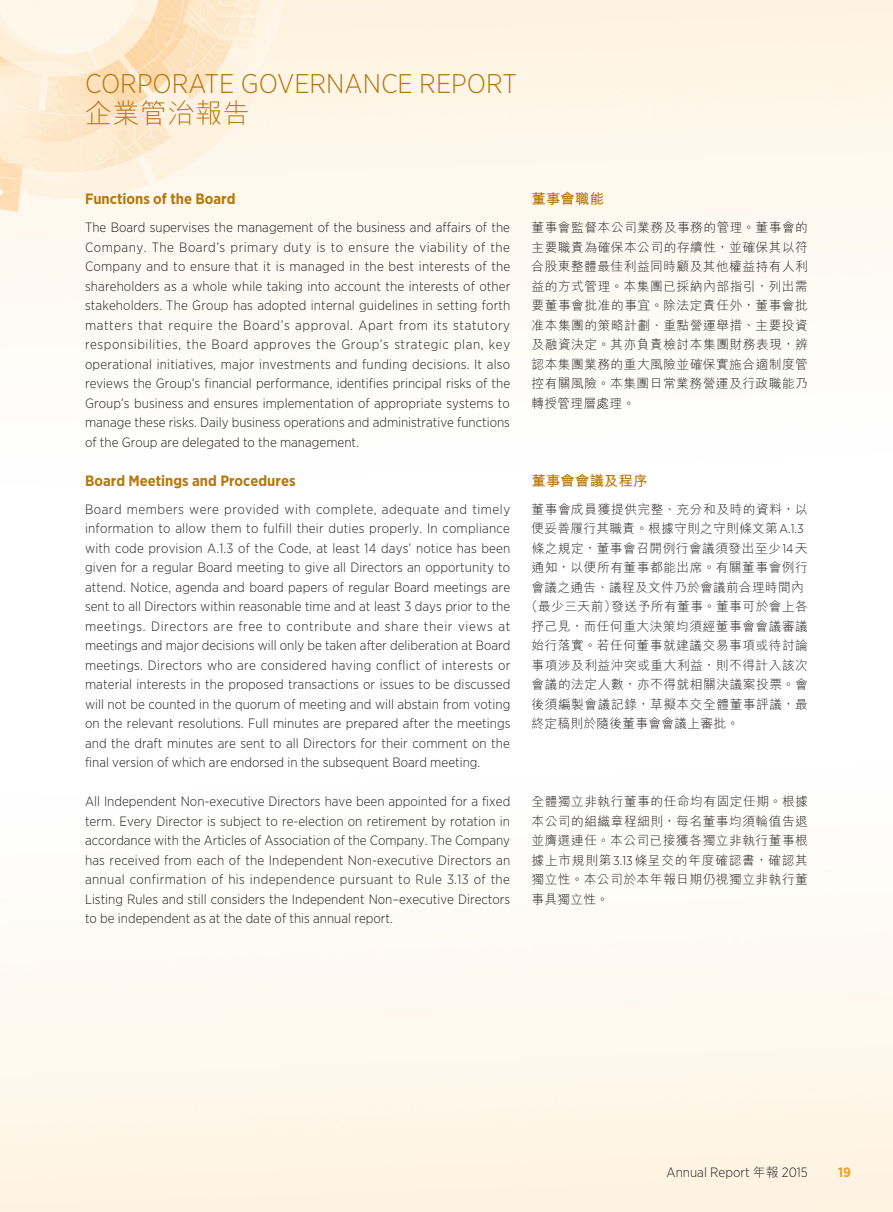
<style>
.page{position:relative;width:893px;height:1212px;background:#fff}
.page>*{position:absolute;margin:0;border:0;box-sizing:border-box;transform-origin:0 0}
.t1{font:300 27px "Gotham Narrow";color:#b7770c}
.t2{font:300 27px "M Hei HK";letter-spacing:.02em;color:#b7770c}
._02_H2_E{font:700 15px "Gotham Narrow";color:#b7770c}
._002_H2_C{font:700 14.25px "M Hei HK";letter-spacing:.02em;color:#b7770c}
._00_txt_E{font:300 13.5px/19.5px "Gotham Narrow";color:#231f20;text-align:justify}
.t3{font:700 13.5px "Gotham Narrow";color:#f6a01b}
._000_txt_C{font:300 12.75px/19.5px "M Hei HK";letter-spacing:.035em;color:#231f20;text-align:justify}
.s1{font-family:"Gotham Narrow"}
.s2{font-family:"M Hei HK";font-size:12.75px}
</style>
<div class="page">
<h1 class="t1" style="left:85px;top:67px;width:434px">CORPORATE GOVERNANCE REPORT</h1>
<h1 class="t2" style="left:85px;top:99px;width:166px">企業管治報告</h1>
<p class="_02_H2_E" style="left:85px;top:189px;width:152px">Functions of the Board</p>
<p class="_00_txt_E" style="left:85px;top:217px;width:427px">The Board supervises the management of the business and affairs of the Company. The Board’s primary duty is to ensure the viability of the Company and to ensure that it is managed in the best interests of the shareholders as a whole while taking into account the interests of other stakeholders. The Group has adopted internal guidelines in setting forth matters that require the Board’s approval. Apart from its statutory responsibilities, the Board approves the Group’s strategic plan, key operational initiatives, major investments and funding decisions. It also reviews the Group’s financial performance, identifies principal risks of the Group’s business and ensures implementation of appropriate systems to manage these risks. Daily business operations and administrative functions of the Group are delegated to the management.</p>
<p class="_02_H2_E" style="left:85px;top:471px;width:212px">Board Meetings and Procedures</p>
<p class="_00_txt_E" style="left:85px;top:499px;width:427px">Board members were provided with complete, adequate and timely information to allow them to fulfill their duties properly. In compliance with code provision A.1.3 of the Code, at least 14 days’ notice has been given for a regular Board meeting to give all Directors an opportunity to attend. Notice, agenda and board papers of regular Board meetings are sent to all Directors within reasonable time and at least 3 days prior to the meetings. Directors are free to contribute and share their views at meetings and major decisions will only be taken after deliberation at Board meetings. Directors who are considered having conflict of interests or material interests in the proposed transactions or issues to be discussed will not be counted in the quorum of meeting and will abstain from voting on the relevant resolutions. Full minutes are prepared after the meetings and the draft minutes are sent to all Directors for their comment on the final version of which are endorsed in the subsequent Board meeting.</p>
<p class="_00_txt_E" style="left:85px;top:791px;width:427px">All Independent Non-executive Directors have been appointed for a fixed term. Every Director is subject to re-election on retirement by rotation in accordance with the Articles of Association of the Company. The Company has received from each of the Independent Non-executive Directors an annual confirmation of his independence pursuant to Rule 3.13 of the Listing Rules and still considers the Independent Non–executive Directors to be independent as at the date of this annual report.</p>
<p class="_002_H2_C" style="left:531px;top:188px;width:74px">董事會職能</p>
<p class="_000_txt_C" style="left:531px;top:217px;width:278px">董事會監督本公司業務及事務的管理。董事會的主要職責為確保本公司的存續性，並確保其以符合股東整體最佳利益同時顧及其他權益持有人利益的方式管理。本集團已採納內部指引，列出需要董事會批准的事宜。除法定責任外，董事會批准本集團的策略計劃、重點營運舉措、主要投資及融資決定。其亦負責檢討本集團財務表現，辨認本集團業務的重大風險並確保實施合適制度管控有關風險。本集團日常業務營運及行政職能乃轉授管理層處理。</p>
<p class="_002_H2_C" style="left:531px;top:470px;width:117px">董事會會議及程序</p>
<p class="_000_txt_C" style="left:531px;top:499px;width:278px">董事會成員獲提供完整、充分和及時的資料，以便妥善履行其職責。根據守則之守則條文第<span class="s1">A.1.3</span></p>
<p class="_000_txt_C" style="left:531px;top:538px;width:278px">條之規定，董事會召開例行會議須發出至少<span class="s1">14</span>天通知，以便所有董事都能出席。有關董事會例行會議之通告、議程及文件乃於會議前合理時間內</p>
<p class="_000_txt_C" style="left:531px;top:596px;width:278px;text-indent:-6px">（最少三天前）發送予所有董事。董事可於會上各抒己見，而任何重大決策均須經董事會會議審議始行落實。若任何董事就建議交易事項或待討論事項涉及利益沖突或重大利益，則不得計入該次會議的法定人數，亦不得就相關決議案投票。會後須編製會議記錄，草擬本交全體董事評議，最終定稿則於隨後董事會會議上審批。</p>
<p class="_000_txt_C" style="left:531px;top:791px;width:278px">全體獨立非執行董事的任命均有固定任期。根據本公司的組織章程細則，每名董事均須輪值告退並膺選連任。本公司已接獲各獨立非執行董事根據上市規則第<span class="s1">3.13</span>條呈交的年度確認書，確認其獨立性。本公司於本年報日期仍視獨立非執行董事具獨立性。</p>
<p class="_00_txt_E" style="left:667px;top:1162px;width:143px">Annual Report <span class="s2">年報</span> 2015</p>
<p class="t3" style="left:838px;top:1163px;width:14px">19</p>
</div>
